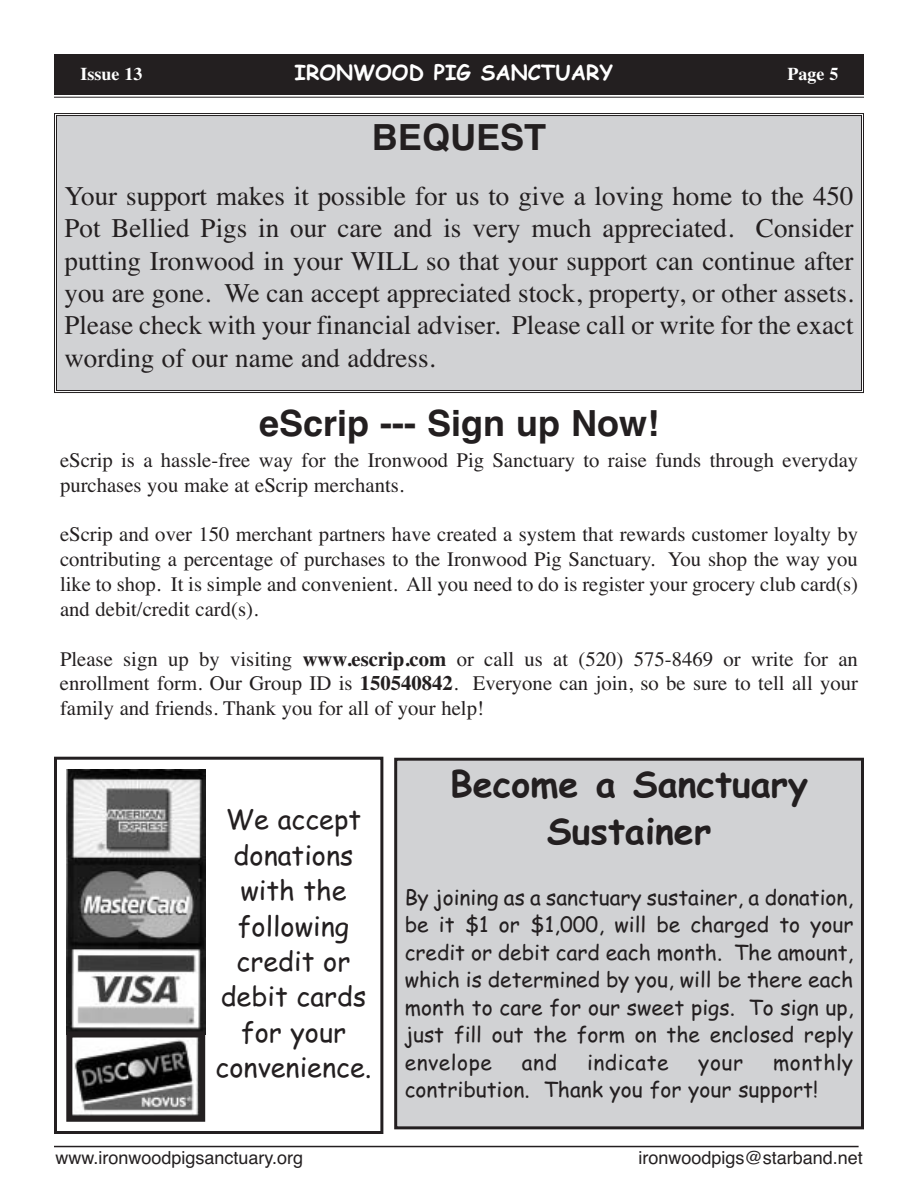
<style>
.page{position:relative;width:918px;height:1188px;background:#fff}
.page>*{position:absolute;margin:0;border:0;box-sizing:border-box;transform-origin:0 0}
.t1{font:700 36px "Helvetica";color:#231f20}
.t2{font:700 36px/47.1px "Comic Sans MS";color:#231f20;text-align:center}
.t3{font:27px/32.4px "Times";color:#231f20;text-align:justify}
.t4{font:27px/35.4px "Comic Sans MS";color:#231f20;text-align:center}
.t5{font:21px/27.5px "Comic Sans MS";color:#231f20;text-align:justify}
.t6{font:700 21px "Comic Sans MS";color:#fff}
.t7{font:21px "Comic Sans MS";letter-spacing:.025em;color:#231f20}
.t8{font:20.7px/24.9px "Times";color:#231f20;text-align:justify}
.t9{font:18px "Helvetica";color:#231f20}
.t10{font:700 18px "Times";color:#fff}
.s1{font-weight:700}
</style>
<div class="page">
<div style="left:54px;top:757px;width:329px;height:377px;border:3px solid #231f20"></div>
<div style="left:54px;top:54px;width:810px;height:40px;background:#231f20"></div>
<hr style="left:54px;top:97px;width:810px;height:1px;background:#231f20">
<div style="left:397px;top:761px;width:464px;height:365px;background:#d1d2d4"></div>
<div style="left:394px;top:758px;width:470px;height:371px;border:3px solid #231f20"></div>
<img style="left:66px;top:770px;width:139px;height:261px">
<div style="left:57px;top:116px;width:804px;height:274px;background:#d1d2d4"></div>
<img style="left:73px;top:1038px;width:125px;height:77px">
<div style="left:66px;top:1031px;width:139px;height:91px;border:6px solid #231f20"></div>
<hr style="left:54px;top:1146px;width:805px;height:1px;background:#231f20">
<p class="t10" style="left:80px;top:63px;width:63px">Issue 13</p>
<p class="t6" style="left:295px;top:60px;width:320px">IRONWOOD PIG SANCTUARY</p>
<p class="t10" style="left:788px;top:63px;width:52px">Page 5</p>
<h1 class="t1" style="left:372px;top:116px;width:176px">BEQUEST</h1>
<p class="t3" style="left:64px;top:179px;width:791px">Your support makes it possible for us to give a loving home to the 450<br>Pot Bellied Pigs in our care and is very much appreciated. Consider putting Ironwood in your WILL so that your support can continue after you are gone. We can accept appreciated stock, property, or other assets.<br>Please check with your financial adviser. Please call or write for the exact wording of our name and address.</p>
<h1 class="t1" style="left:259px;top:402px;width:402px">eScrip --- Sign up Now!</h1>
<p class="t8" style="left:60px;top:447px;width:800px">eScrip is a hassle-free way for the Ironwood Pig Sanctuary to raise funds through everyday purchases you make at eScrip merchants.</p>
<p class="t8" style="left:60px;top:522px;width:800px">eScrip and over 150 merchant partners have created a system that rewards customer loyalty by contributing a percentage of purchases to the Ironwood Pig Sanctuary. You shop the way you like to shop. It is simple and convenient. All you need to do is register your grocery club card(s) and debit/credit card(s).</p>
<p class="t8" style="left:60px;top:646px;width:800px">Please sign up by visiting <span class="s1">www.escrip.com</span> or call us at (520) 575-8469 or write for an enrollment form. Our Group ID is <span class="s1">150540842</span>. Everyone can join, so be sure to tell all your family and friends. Thank you for all of your help!</p>
<h2 class="t4" style="left:215px;top:802px;width:158px">We accept donations with the following credit or debit cards for your convenience.</h2>
<h1 class="t2" style="left:450px;top:761px;width:359px">Become a Sanctuary<br>Sustainer</h1>
<p class="t5" style="left:405px;top:884px;width:450px">By joining as a sanctuary sustainer, a donation, be it $1 or $1,000, will be charged to your credit or debit card each month. The amount, which is determined by you, will be there each month to care for our sweet pigs. To sign up, just fill out the form on the enclosed reply envelope</p>
<p class="t5" style="left:405px;top:1049px;width:450px;text-indent:368px">monthly contribution. Thank you for your support!</p>
<p class="t5" style="left:522px;top:1049px;width:37px">and</p>
<p class="t7" style="left:587px;top:1050px;width:83px">indicate</p>
<p class="t5" style="left:699px;top:1049px;width:46px">your</p>
<p class="t9" style="left:56px;top:1148px;width:249px">www.ironwoodpigsanctuary.org</p>
<p class="t9" style="left:639px;top:1148px;width:226px">ironwoodpigs@starband.net</p>
</div>
